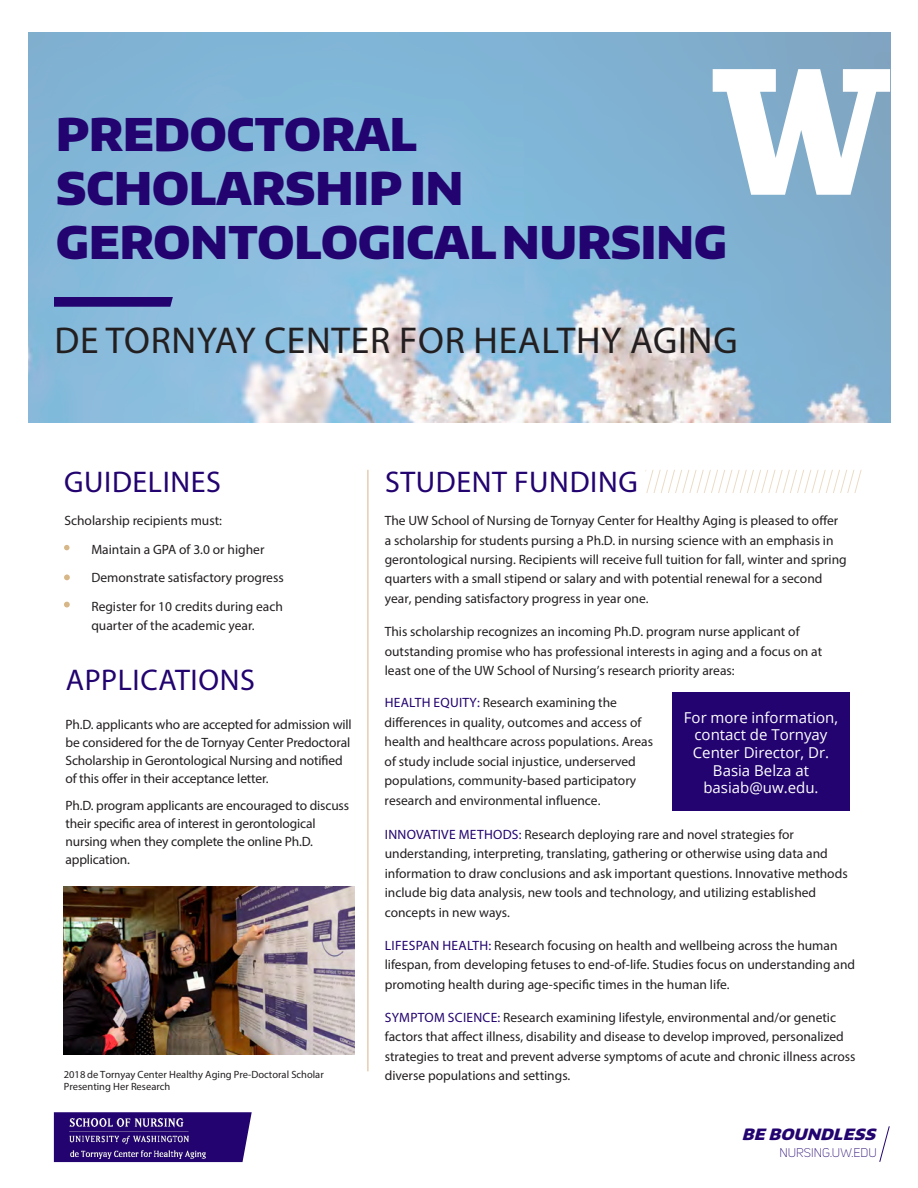
<style>
.page{position:relative;width:918px;height:1188px;background:#fff}
.page>*{position:absolute;margin:0;border:0;box-sizing:border-box;transform-origin:0 0}
.SECTION{font:900 45px/54px "Encode Sans Normal";color:#22036f}
.Paragraph_Style_2{font:37.5px "Myriad Pro";letter-spacing:.02em;color:#231f20}
.SECTION-2{font:30px "Myriad Pro";letter-spacing:.02em;color:#22036f}
.Paragraph_Style_2-2{font:30px "Myriad Pro";letter-spacing:.02em;color:#22036f}
.t1{font:italic 900 15.45px "Encode Sans Normal";color:#22036f}
.BODY{font:15px/17.7px "Open Sans";color:#fff;text-align:center}
.Paragraph_Style_2-3{font:13.5px/19.5px "Myriad Pro";color:#231f20}
.SECTION_SUB{font:13.5px/19.5px "Myriad Pro";color:#231f20}
.t2{font:300 12.45px "Uni Sans";color:#22036f}
.t3{font:10.5px/12.1px "Myriad Pro";color:#231f20}
.s1{color:#22036f}
</style>
<div class="page">
<svg style="left:849px;top:715px;width:1px;height:15px"></svg>
<img style="left:28px;top:32px;width:862px;height:390px">
<svg style="left:54px;top:297px;width:119px;height:10px"></svg>
<svg style="left:713px;top:69px;width:177px;height:126px"></svg>
<svg style="left:54px;top:1112px;width:198px;height:50px"></svg>
<svg style="left:64px;top:602px;width:6px;height:5px"></svg>
<svg style="left:64px;top:574px;width:6px;height:6px"></svg>
<svg style="left:64px;top:545px;width:5px;height:5px"></svg>
<div style="left:672px;top:692px;width:177px;height:119px;background:#22036f"></div>
<svg style="left:646px;top:470px;width:216px;height:23px"></svg>
<hr style="left:368px;top:470px;width:1px;height:601px;background:#d7b688">
<svg style="left:879px;top:1126px;width:11px;height:36px"></svg>
<img style="left:63px;top:886px;width:291px;height:169px">
<img style="left:65px;top:1118px;width:140px;height:40px">
<p class="SECTION" style="left:56px;top:106px;width:672px">PREDOCTORAL<br>SCHOLARSHIP IN<br>GERONTOLOGICAL NURSING</p>
<p class="Paragraph_Style_2" style="left:54px;top:318px;width:685px">DE TORNYAY CENTER FOR HEALTHY AGING</p>
<p class="SECTION-2" style="left:64px;top:464px;width:158px">GUIDELINES</p>
<p class="SECTION_SUB" style="left:64px;top:511px;width:159px">Scholarship recipients must:</p>
<p class="SECTION_SUB" style="left:91px;top:539px;width:175px">Maintain a GPA of 3.0 or higher</p>
<p class="SECTION_SUB" style="left:91px;top:568px;width:194px">Demonstrate satisfactory progress</p>
<p class="SECTION_SUB" style="left:91px;top:596px;width:193px">Register for 10 credits during each quarter of the academic year.</p>
<p class="SECTION-2" style="left:66px;top:662px;width:191px">APPLICATIONS</p>
<p class="Paragraph_Style_2-3" style="left:65px;top:716px;width:288px;line-height:18px">Ph.D. applicants who are accepted for admission will be considered for the de Tornyay Center Predoctoral Scholarship in Gerontological Nursing and notified of this offer in their acceptance letter.</p>
<p class="Paragraph_Style_2-3" style="left:65px;top:797px;width:285px;line-height:18px">Ph.D. program applicants are encouraged to discuss their specific area of interest in gerontological nursing when they complete the online Ph.D. application.</p>
<p class="t3" style="left:64px;top:1068px;width:261px">2018 de Tornyay Center Healthy Aging Pre-Doctoral Scholar<br>Presenting Her Research</p>
<p class="Paragraph_Style_2-2" style="left:385px;top:464px;width:254px">STUDENT FUNDING</p>
<p class="Paragraph_Style_2-3" style="left:385px;top:511px;width:463px">The UW School of Nursing de Tornyay Center for Healthy Aging is pleased to offer a scholarship for students pursing a Ph.D. in nursing science with an emphasis in gerontological nursing. Recipients will receive full tuition for fall, winter and spring quarters with a small stipend or salary and with potential renewal for a second year, pending satisfactory progress in year one.</p>
<p class="Paragraph_Style_2-3" style="left:385px;top:622px;width:439px">This scholarship recognizes an incoming Ph.D. program nurse applicant of outstanding promise who has professional interests in aging and a focus on at least one of the UW School of Nursing’s research priority areas:</p>
<p class="Paragraph_Style_2-3" style="left:385px;top:693px;width:270px"><span class="s1">HEALTH EQUITY:</span> Research examining the differences in quality, outcomes and access of health and healthcare across populations. Areas of study include social injustice, underserved populations, community-based participatory research and environmental influence.</p>
<p class="Paragraph_Style_2-3" style="left:385px;top:824px;width:464px"><span class="s1">INNOVATIVE METHODS:</span> Research deploying rare and novel strategies for understanding, interpreting, translating, gathering or otherwise using data and information to draw conclusions and ask important questions. Innovative methods include big data analysis, new tools and technology, and utilizing established concepts in new ways.</p>
<p class="Paragraph_Style_2-3" style="left:385px;top:935px;width:472px"><span class="s1">LIFESPAN HEALTH:</span> Research focusing on health and wellbeing across the human lifespan, from developing fetuses to end-of-life. Studies focus on understanding and promoting health during age-specific times in the human life.</p>
<p class="Paragraph_Style_2-3" style="left:385px;top:1007px;width:472px"><span class="s1">SYMPTOM SCIENCE:</span> Research examining lifestyle, environmental and/or genetic factors that affect illness, disability and disease to develop improved, personalized strategies to treat and prevent adverse symptoms of acute and chronic illness across diverse populations and settings.</p>
<p class="BODY" style="left:684px;top:708px;width:156px">For more information, contact de Tornyay<br>Center Director, Dr.<br>Basia Belza at basiab@uw.edu.</p>
<p class="t1" style="left:742px;top:1124px;width:140px">BE BOUNDLESS</p>
<p class="t2" style="left:779px;top:1146px;width:99px">NURSING.UW.EDU</p>
</div>
